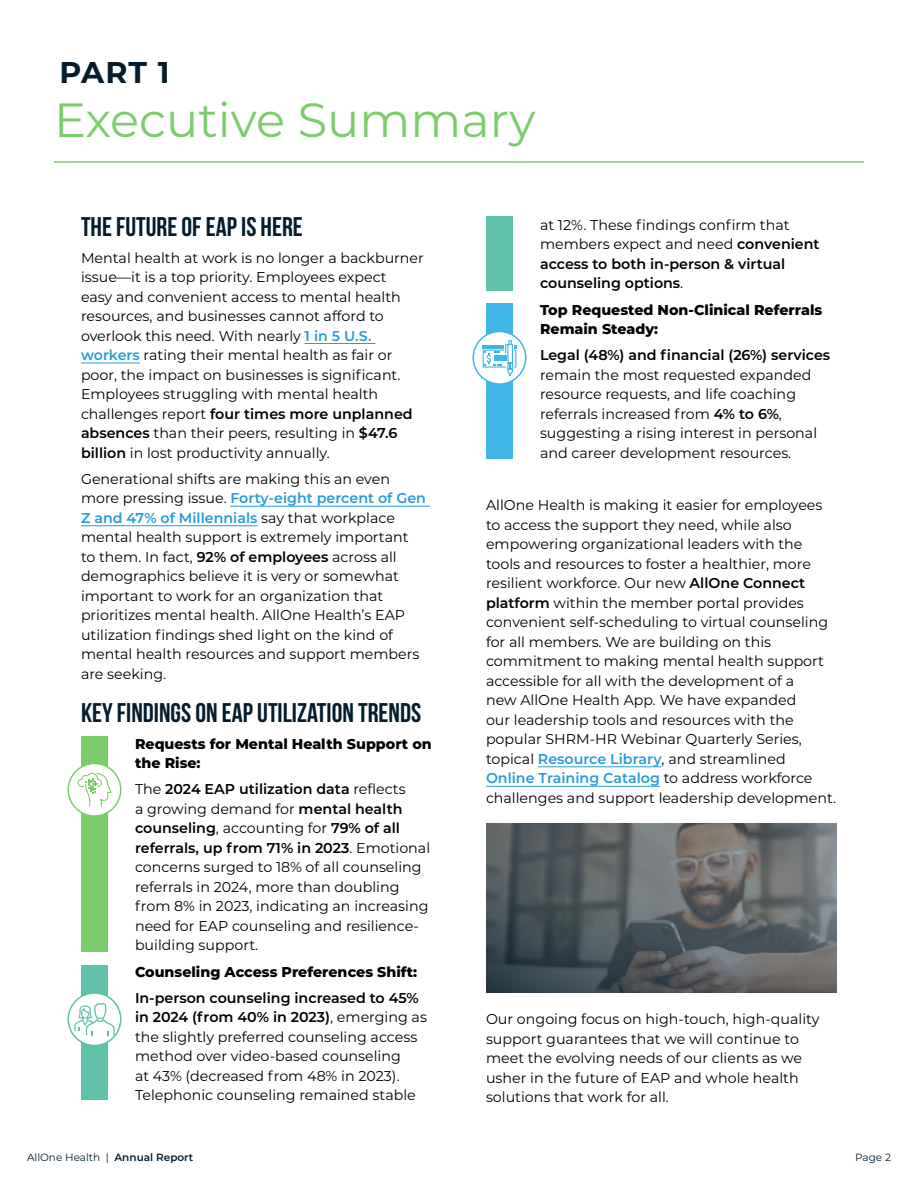
<style>
.page{position:relative;width:918px;height:1188px;background:#fff}
.page>*{position:absolute;margin:0;border:0;box-sizing:border-box;transform-origin:0 0}
.t1{font:48px "Montserrat";color:#7ccc6c}
.t2{font:700 30px "Montserrat";color:#041c2c}
.heading{font:700 27px "Bebas Neue";color:#041c2c}
.body_text{font:14.25px/19.5px "Montserrat";color:#000}
.body_text-2{font:800 14.25px/19.5px "Montserrat";color:#000}
.body_text-3{font:600 14.25px/19.5px "Montserrat";color:#000}
.t3{font:10.5px "Montserrat";color:#041c2c}
.s1{font-weight:600;color:#289bda}
.s2{font-weight:600}
.s3{font-weight:400}
</style>
<div class="page">
<hr style="left:54px;top:161px;width:810px;height:2px;background:#7ccc6c">
<hr style="left:305px;top:343px;width:70px;height:1px;background:#289bda">
<hr style="left:81px;top:363px;width:59px;height:1px;background:#289bda">
<hr style="left:230px;top:506px;width:200px;height:1px;background:#289bda">
<hr style="left:81px;top:525px;width:176px;height:1px;background:#289bda">
<hr style="left:538px;top:766px;width:124px;height:1px;background:#289bda">
<hr style="left:486px;top:786px;width:174px;height:1px;background:#289bda">
<div style="left:81px;top:736px;width:27px;height:216px;background:#7ccc6c"></div>
<div style="left:68px;top:764px;width:53px;height:52px;background:#fff;border-radius:50%"></div>
<div style="left:68px;top:763px;width:54px;height:54px;border:2px solid #7ccc6c;border-radius:50%"></div>
<svg style="left:78px;top:773px;width:33px;height:34px"></svg>
<div style="left:81px;top:965px;width:27px;height:135px;background:#5fc1a9"></div>
<svg style="left:68px;top:993px;width:53px;height:53px"></svg>
<div style="left:68px;top:992px;width:54px;height:54px;border:2px solid #5fc1a9;border-radius:50%"></div>
<svg style="left:74px;top:1003px;width:41px;height:32px"></svg>
<div style="left:486px;top:216px;width:27px;height:74px;background:#5fc1a9"></div>
<div style="left:486px;top:304px;width:27px;height:155px;background:#41b6e6"></div>
<svg style="left:473px;top:332px;width:53px;height:52px"></svg>
<div style="left:472px;top:331px;width:54px;height:54px;border:2px solid #41b6e6;border-radius:50%"></div>
<svg style="left:483px;top:340px;width:33px;height:35px"></svg>
<svg style="left:486px;top:824px;width:351px;height:168px;background:#5b6164"></svg>
<p class="t2" style="left:59px;top:51px;width:112px">PART 1</p>
<p class="t1" style="left:54px;top:87px;width:483px">Executive Summary</p>
<p class="heading" style="left:81px;top:212px;width:223px">THE FUTURE OF EAP IS HERE</p>
<p class="body_text" style="left:81px;top:247px;width:344px">Mental health at work is no longer a backburner issue—it is a top priority. Employees expect<br>easy and convenient access to mental health resources, and businesses cannot afford to overlook this need. With nearly <span class="s1">1 in 5 U.S. workers</span> rating their mental health as fair or poor, the impact on businesses is significant.<br>Employees struggling with mental health challenges report <span class="s2">four times more unplanned absences</span> than their peers, resulting in <span class="s2">$47.6 billion</span> in lost productivity annually.</p>
<p class="body_text" style="left:81px;top:468px;width:347px">Generational shifts are making this an even more pressing issue. <span class="s1">Forty-eight percent of Gen Z and 47% of Millennials</span> say that workplace mental health support is extremely important to them. In fact, <span class="s2">92% of employees</span> across all demographics believe it is very or somewhat important to work for an organization that prioritizes mental health. AllOne Health’s EAP utilization findings shed light on the kind of mental health resources and support members are seeking.</p>
<p class="heading" style="left:81px;top:698px;width:342px">KEY FINDINGS ON EAP UTILIZATION TRENDS</p>
<p class="body_text-2" style="left:135px;top:733px;width:298px">Requests for Mental Health Support on the Rise:</p>
<p class="body_text" style="left:135px;top:779px;width:297px">The <span class="s2">2024 EAP utilization data</span> reflects<br>a growing demand for <span class="s2">mental health counseling</span>, accounting for <span class="s2">79% of all referrals, up from 71% in 2023</span>. Emotional concerns surged to 18% of all counseling referrals in 2024, more than doubling from 8% in 2023, indicating an increasing need for EAP counseling and resilience&shy;building support.</p>
<p class="body_text-2" style="left:135px;top:961px;width:284px">Counseling Access Preferences Shift:</p>
<p class="body_text" style="left:135px;top:987px;width:293px"><span class="s2">In-person counseling increased to 45% in 2024 (from 40% in 2023)</span>, emerging as the slightly preferred counseling access method over video-based counseling<br>at 43% (decreased from 48% in 2023).<br>Telephonic counseling remained stable</p>
<p class="body_text-3" style="left:540px;top:214px;width:281px"><span class="s3">at 12%. These findings confirm that members expect and need</span> convenient access to both in-person &amp; virtual counseling options<span class="s3">.</span></p>
<p class="body_text-2" style="left:540px;top:299px;width:284px">Top Requested Non-Clinical Referrals<br>Remain Steady:</p>
<p class="body_text" style="left:540px;top:345px;width:292px"><span class="s2">Legal (48%) and financial (26%) services </span>remain the most requested expanded resource requests, and life coaching referrals increased from <span class="s2">4% to 6%</span>, suggesting a rising interest in personal and career development resources.</p>
<p class="body_text" style="left:486px;top:495px;width:352px">AllOne Health is making it easier for employees to access the support they need, while also empowering organizational leaders with the tools and resources to foster a healthier, more resilient workforce. Our new <span class="s2">AllOne Connect platform</span> within the member portal provides convenient self-scheduling to virtual counseling for all members. We are building on this commitment to making mental health support accessible for all with the development of a<br>new AllOne Health App. We have expanded<br>our leadership tools and resources with the popular SHRM-HR Webinar Quarterly Series, topical <span class="s1">Resource Library</span>, and streamlined <span class="s1">Online Training Catalog</span> to address workforce challenges and support leadership development.</p>
<p class="body_text" style="left:486px;top:1009px;width:335px">Our ongoing focus on high-touch, high-quality support guarantees that we will continue to meet the evolving needs of our clients as we usher in the future of EAP and whole health solutions that work for all.</p>
<p class="t3" style="left:27px;top:1150px;width:168px">AllOne Health | <span class="s2">Annual Report</span></p>
<p class="t3" style="left:855px;top:1150px;width:37px">Page 2</p>
</div>
